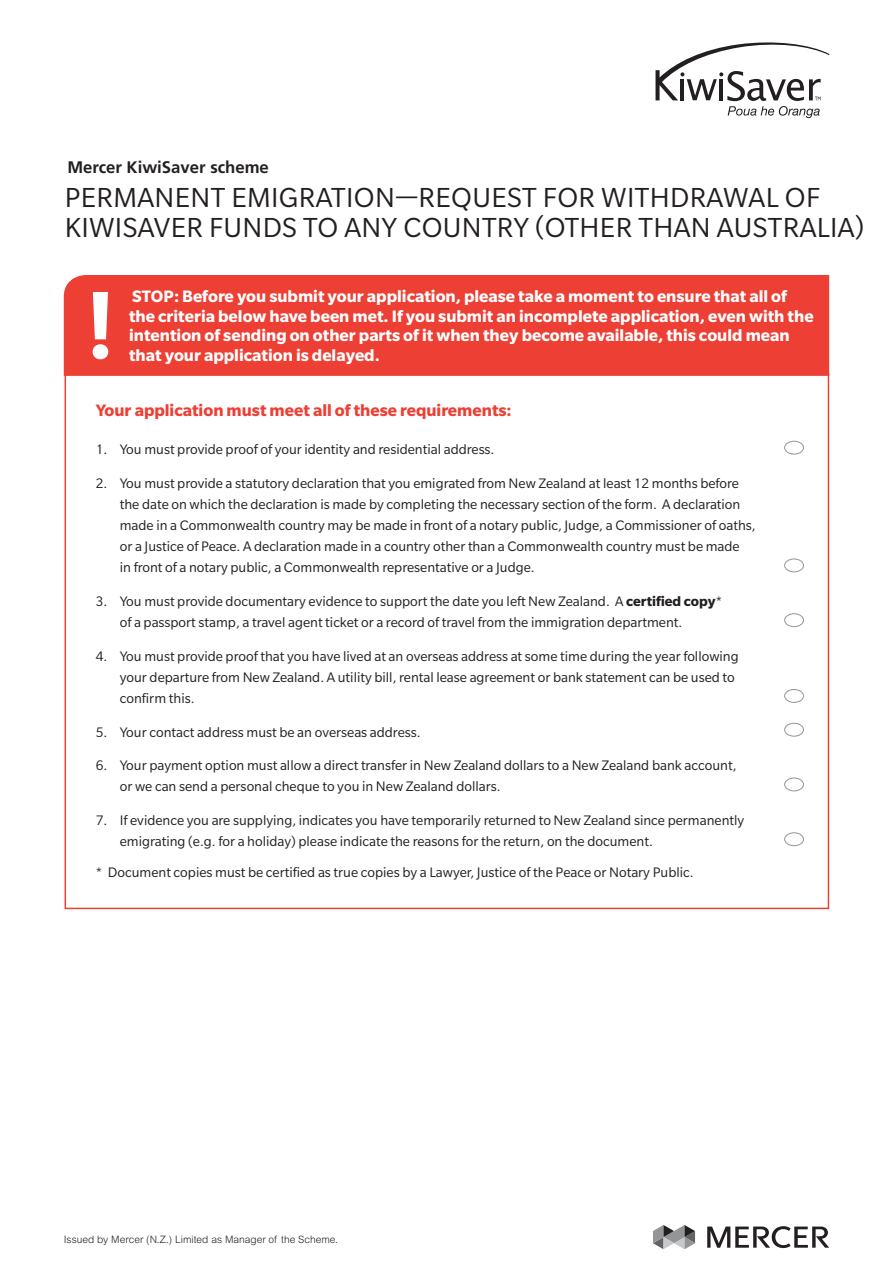
<style>
.page{position:relative;width:893px;height:1263px;background:#fff}
.page>*{position:absolute;margin:0;border:0;box-sizing:border-box;transform-origin:0 0}
.NZ_FORM_TITLE{font:30px/30px "Slate Pro";letter-spacing:.01em;color:#231f20}
.BODY_TEXT{font:700 18px/19.5px "Slate Pro";color:#fff}
.BODY_TEXT-2{font:700 18px "Slate Pro";color:#ee3f34}
.Plan_name_above_head{font:700 16.8px "Frutiger";color:#231f20}
.BODY_TEXT-3{font:15px/21px "Slate Pro";color:#231f20}
.t1{font:300 10.2px "Arial";color:#231f20}
.s1{font-weight:700}
</style>
<div class="page">
<svg style="left:655px;top:42px;width:174px;height:76px"></svg>
<svg style="left:653px;top:1225px;width:42px;height:24px"></svg>
<svg style="left:707px;top:1226px;width:122px;height:22px"></svg>
<div style="left:784px;top:441px;width:20px;height:13px;border:1px solid #939598;border-radius:50%"></div>
<div style="left:784px;top:559px;width:20px;height:13px;border:1px solid #939598;border-radius:50%"></div>
<div style="left:784px;top:613px;width:20px;height:14px;border:1px solid #939598;border-radius:50%"></div>
<div style="left:784px;top:689px;width:20px;height:14px;border:1px solid #939598;border-radius:50%"></div>
<div style="left:784px;top:723px;width:20px;height:13px;border:1px solid #939598;border-radius:50%"></div>
<div style="left:784px;top:778px;width:20px;height:13px;border:1px solid #939598;border-radius:50%"></div>
<div style="left:784px;top:832px;width:20px;height:14px;border:1px solid #939598;border-radius:50%"></div>
<div style="left:63px;top:275px;width:767px;height:102px;background:#ee3f34"></div>
<svg style="left:93px;top:292px;width:15px;height:67px"></svg>
<p class="Plan_name_above_head" style="left:67px;top:158px;width:203px">Mercer KiwiSaver scheme</p>
<p class="NZ_FORM_TITLE" style="left:65px;top:183px;width:801px">PERMANENT EMIGRATION—REQUEST FOR WITHDRAWAL OF<br>KIWISAVER FUNDS TO ANY COUNTRY (OTHER THAN AUSTRALIA)</p>
<p class="BODY_TEXT" style="left:129px;top:286px;width:686px">STOP: Before you submit your application, please take a moment to ensure that all of the criteria below have been met. If you submit an incomplete application, even with the intention of sending on other parts of it when they become available, this could mean that your application is delayed.</p>
<p class="BODY_TEXT-2" style="left:96px;top:401px;width:417px">Your application must meet all of these requirements:</p>
<p class="BODY_TEXT-3" style="left:96px;top:439px;width:400px">1. You must provide proof of your identity and residential address.</p>
<p class="BODY_TEXT-3" style="left:120px;top:473px;width:637px;text-indent:-24px">2. You must provide a statutory declaration that you emigrated from New Zealand at least 12 months before the date on which the declaration is made by completing the necessary section of the form. A declaration made in a Commonwealth country may be made in front of a notary public, Judge, a Commissioner of oaths, or a Justice of Peace. A declaration made in a country other than a Commonwealth country must be made<br>in front of a notary public, a Commonwealth representative or a Judge.</p>
<p class="BODY_TEXT-3" style="left:120px;top:591px;width:604px;text-indent:-24px">3. You must provide documentary evidence to support the date you left New Zealand. A <span class="s1">certified copy</span>* of a passport stamp, a travel agent ticket or a record of travel from the immigration department.</p>
<p class="BODY_TEXT-3" style="left:120px;top:645px;width:620px;text-indent:-24px">4. You must provide proof that you have lived at an overseas address at some time during the year following your departure from New Zealand. A utility bill, rental lease agreement or bank statement can be used to confirm this.</p>
<p class="BODY_TEXT-3" style="left:96px;top:721px;width:326px">5. Your contact address must be an overseas address.</p>
<p class="BODY_TEXT-3" style="left:120px;top:755px;width:618px;text-indent:-24px">6. Your payment option must allow a direct transfer in New Zealand dollars to a New Zealand bank account, or we can send a personal cheque to you in New Zealand dollars.</p>
<p class="BODY_TEXT-3" style="left:120px;top:810px;width:626px;text-indent:-24px">7. If evidence you are supplying, indicates you have temporarily returned to New Zealand since permanently emigrating (e.g. for a holiday) please indicate the reasons for the return, on the document.</p>
<p class="BODY_TEXT-3" style="left:96px;top:861px;width:599px">* Document copies must be certified as true copies by a Lawyer, Justice of the Peace or Notary Public.</p>
<p class="t1" style="left:64px;top:1233px;width:276px">Issued by Mercer (N.Z.) Limited as Manager of the Scheme.</p>
</div>
